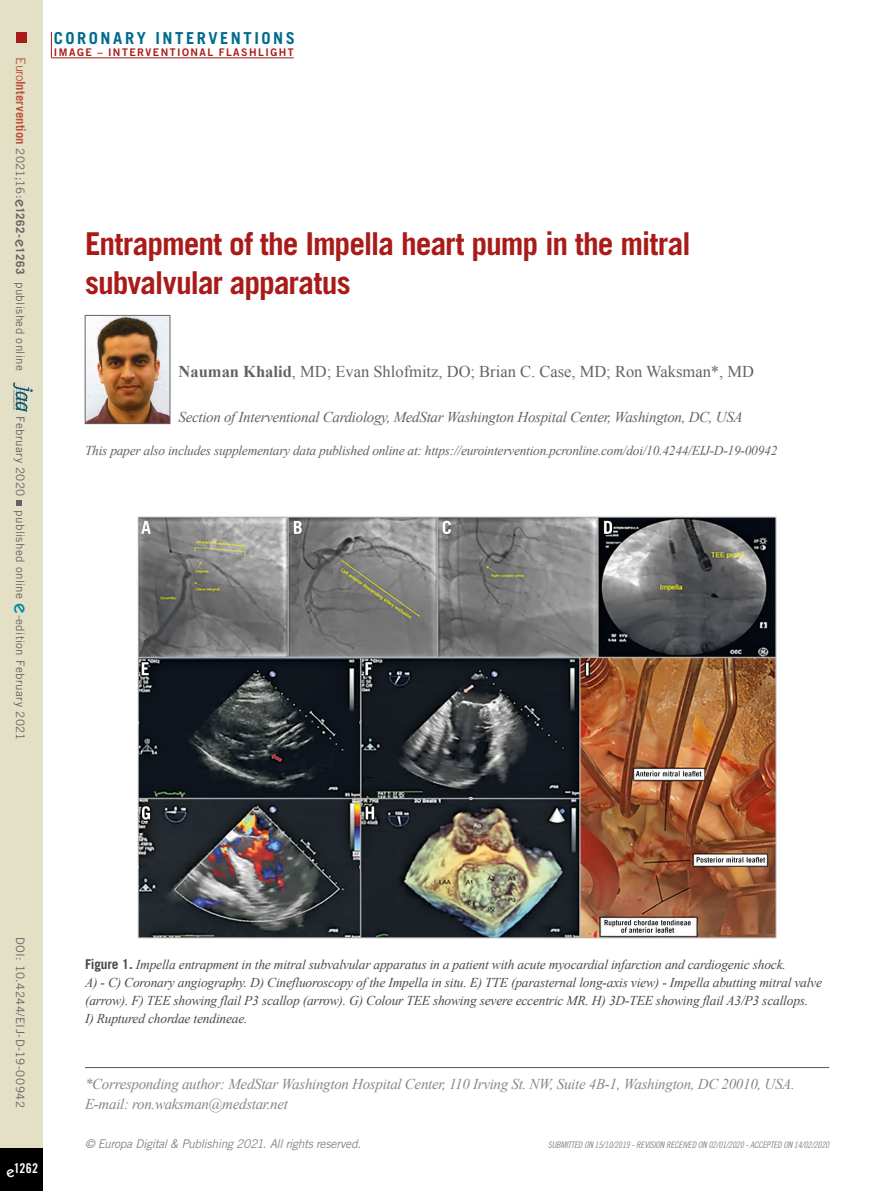
<style>
.page{position:relative;width:893px;height:1191px;background:#fff}
.page>*{position:absolute;margin:0;border:0;box-sizing:border-box;transform-origin:0 0}
.t1{font:700 31.5px/39px "Trade Gothic LT Std";letter-spacing:-.035em;color:#a91b18}
.t2{font:16.5px "Times New Roman";color:#646363}
.t3{font:700 16.5px "Trade Gothic LT Std";letter-spacing:.155em;color:#006b8d}
.t4{font:italic 15px/19.5px "Times New Roman";letter-spacing:-.02em;color:#878787}
.t5{font:italic 15px "Times New Roman";letter-spacing:-.02em;color:#646363}
.t6{font:italic 13.5px/18px "Times New Roman";letter-spacing:-.015em;color:#4a4a49}
.t7{font:italic 13.5px "Times New Roman";letter-spacing:-.02em;color:#646363}
.t8{font:13.5px "Trade Gothic LT Std Bd Cn 20";color:#fff}
.t9{font:italic 12px "Trade Gothic LT Std";letter-spacing:-.03em;color:#878787}
.t10{font:11.7px "Trade Gothic LT Std";letter-spacing:.03em;color:#646363}
.t11{font:10.5px "Trade Gothic LT Std Bd 2";letter-spacing:.14em;color:#a91b18}
.t12{font:9px "Trade Gothic LT Std Cn 18 Obl";letter-spacing:-.02em;color:#878787}
.s1{font-size:12.75px;color:#bc533d}
.s2{font-weight:700;font-size:12.75px;color:#bc533d}
.s3{font-family:"ITC Kabel Std";font-weight:500;font-size:15px}
.s4{font-weight:700}
.s5{font-family:"ITC Kabel Std";font-weight:500;font-size:19.5px;color:#008aa8}
.s6{font-family:"Trade Gothic LT Std";font-weight:700;font-style:normal}
</style>
<div class="page">
<div style="left:0;top:0;width:43px;height:1191px;background:#e4e0c5"></div>
<div style="left:0;top:1148px;width:43px;height:43px;background:#000"></div>
<div style="left:16px;top:32px;width:10px;height:10px;background:#a91b18"></div>
<svg style="left:13px;top:382px;width:20px;height:29px"></svg>
<svg style="left:16px;top:501px;width:6px;height:5px"></svg>
<svg style="left:51px;top:32px;width:1px;height:25px"></svg>
<hr style="left:51px;top:57px;width:243px;height:1px;background:#a91b18">
<hr style="left:85px;top:1067px;width:744px;height:1px;background:#575756">
<img style="left:140px;top:519px;width:634px;height:417px">
<img style="left:87px;top:317px;width:81px;height:105px">
<div style="left:85px;top:315px;width:85px;height:109px;border:1px solid #646363"></div>
<p class="t10" style="left:27px;top:57px;width:315px;rotate:90deg"><span class="s1">Euro</span><span class="s2">Intervention</span> 2021;16:<span class="s3">e</span><span class="s4">1262-</span><span class="s3">e</span><span class="s4">1263</span> published online</p>
<p class="t10" style="left:27px;top:416px;width:326px;rotate:90deg">February 2020 published online <span class="s5">e</span>-edition February 2021</p>
<p class="t3" style="left:54px;top:28px;width:243px">CORONARY INTERVENTIONS</p>
<p class="t11" style="left:54px;top:45px;width:241px">IMAGE – INTERVENTIONAL FLASHLIGHT</p>
<h1 class="t1" style="left:85px;top:224px;width:607px">Entrapment of the Impella heart pump in the mitral subvalvular apparatus</h1>
<p class="t2" style="left:179px;top:361px;width:577px"><span class="s4">Nauman Khalid</span>, MD; Evan Shlofmitz, DO; Brian C. Case, MD; Ron Waksman*, MD</p>
<p class="t5" style="left:179px;top:407px;width:566px">Section of Interventional Cardiology, MedStar Washington Hospital Center, Washington, DC, USA</p>
<p class="t7" style="left:85px;top:441px;width:694px">This paper also includes supplementary data published online at: https://eurointervention.pcronline.com/doi/10.4244/EIJ-D-19-00942</p>
<p class="t10" style="left:27px;top:937px;width:172px;rotate:90deg">DOI: 10.4244/EIJ-D-19-00942</p>
<p class="t8" style="left:6px;top:1160px;width:33px"><span class="s3">e</span>1262</p>
<p class="t6" style="left:85px;top:955px;width:738px"><span class="s6">Figure 1.</span> Impella entrapment in the mitral subvalvular apparatus in a patient with acute myocardial infarction and cardiogenic shock.<br>A) - C) Coronary angiography. D) Cinefluoroscopy of the Impella in situ. E) TTE (parasternal long-axis view) - Impella abutting mitral valve (arrow). F) TEE showing flail P3 scallop (arrow). G) Colour TEE showing severe eccentric MR. H) 3D-TEE showing flail A3/P3 scallops.<br>I) Ruptured chordae tendineae.</p>
<p class="t4" style="left:85px;top:1074px;width:711px">*Corresponding author: MedStar Washington Hospital Center, 110 Irving St. NW, Suite 4B-1, Washington, DC 20010, USA.<br>E-mail: ron.waksman@medstar.net</p>
<p class="t9" style="left:85px;top:1137px;width:277px">© Europa Digital &amp; Publishing 2021. All rights reserved.</p>
<p class="t12" style="left:548px;top:1139px;width:283px">SUBMITTED ON 15/10/2019 - REVISION RECEIVED ON 02/01/2020 - ACCEPTED ON 14/02/2020</p>
</div>
